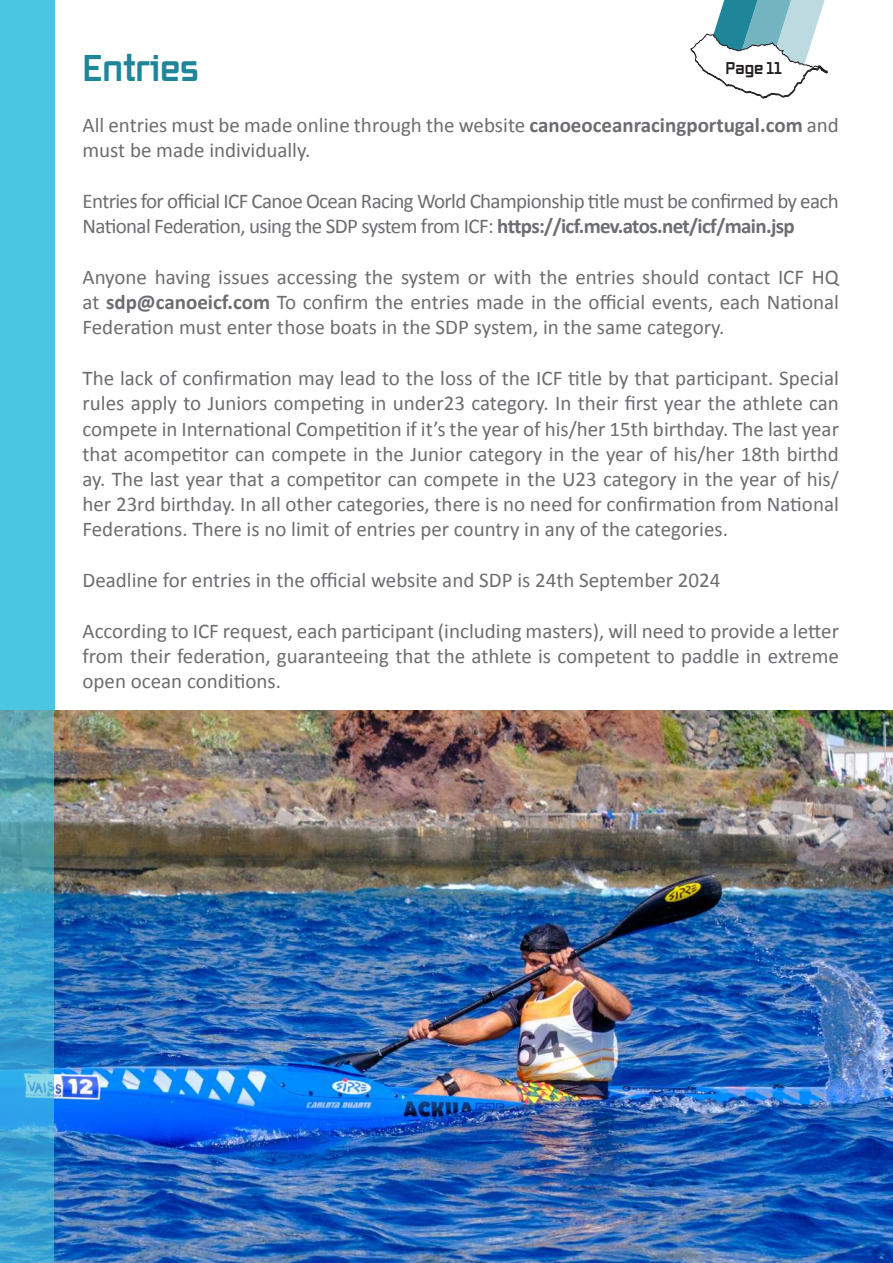
<style>
.page{position:relative;width:893px;height:1263px;background:#fff}
.page>*{position:absolute;margin:0;border:0;box-sizing:border-box;transform-origin:0 0}
.t1{font:700 36px "Vox";color:#1f869a}
.t2{font:21px/25.2px "Calibri";color:#6c6d70;text-align:justify}
.t3{font:21px/25.2px "Calibri";letter-spacing:-.03em;color:#6c6d70}
.t4{font:700 16.5px "Vox";color:#231f20}
.s1{font-weight:700}
</style>
<div class="page">
<div style="left:0;top:0;width:54px;height:1263px;background:#4ac6e2"></div>
<img style="left:54px;top:710px;width:839px;height:553px">
<svg style="left:690px;top:0;width:138px;height:99px"></svg>
<svg style="left:0;top:710px;width:54px;height:553px;background:#46a3c8"></svg>
<h1 class="t1" style="left:82px;top:43px;width:118px">Entries</h1>
<p class="t2" style="left:82px;top:112px;width:758px">All entries must be made online through the website <span class="s1">canoeoceanracingportugal.com</span> and must be made individually.</p>
<p class="t3" style="left:82px;top:188px;width:758px">Entries for official ICF Canoe Ocean Racing World Championship title must be confirmed by each<br>National Federation, using the SDP system from ICF: <span class="s1">https://icf.mev.atos.net/icf/main.jsp</span></p>
<p class="t2" style="left:82px;top:263px;width:758px">Anyone having issues accessing the system or with the entries should contact ICF HQ at <span class="s1">sdp@canoeicf.com</span> To confirm the entries made in the official events, each National Federation must enter those boats in the SDP system, in the same category.</p>
<p class="t2" style="left:82px;top:365px;width:758px">The lack of confirmation may lead to the loss of the ICF title by that participant. Special rules apply to Juniors competing in under23 category. In their first year the athlete can compete in International Competition if it’s the year of his/her 15th birthday. The last year that acompetitor can compete in the Junior category in the year of his/her 18th birthd ay. The last year that a competitor can compete in the U23 category in the year of his/ her 23rd birthday. In all other categories, there is no need for confirmation from National Federations. There is no limit of entries per country in any of the categories.</p>
<p class="t2" style="left:82px;top:566px;width:639px">Deadline for entries in the official website and SDP is 24th September 2024</p>
<p class="t2" style="left:82px;top:617px;width:758px">According to ICF request, each participant (including masters), will need to provide a letter from their federation, guaranteeing that the athlete is competent to paddle in extreme open ocean conditions.</p>
<p class="t4" style="left:726px;top:57px;width:58px">Page 11</p>
</div>
